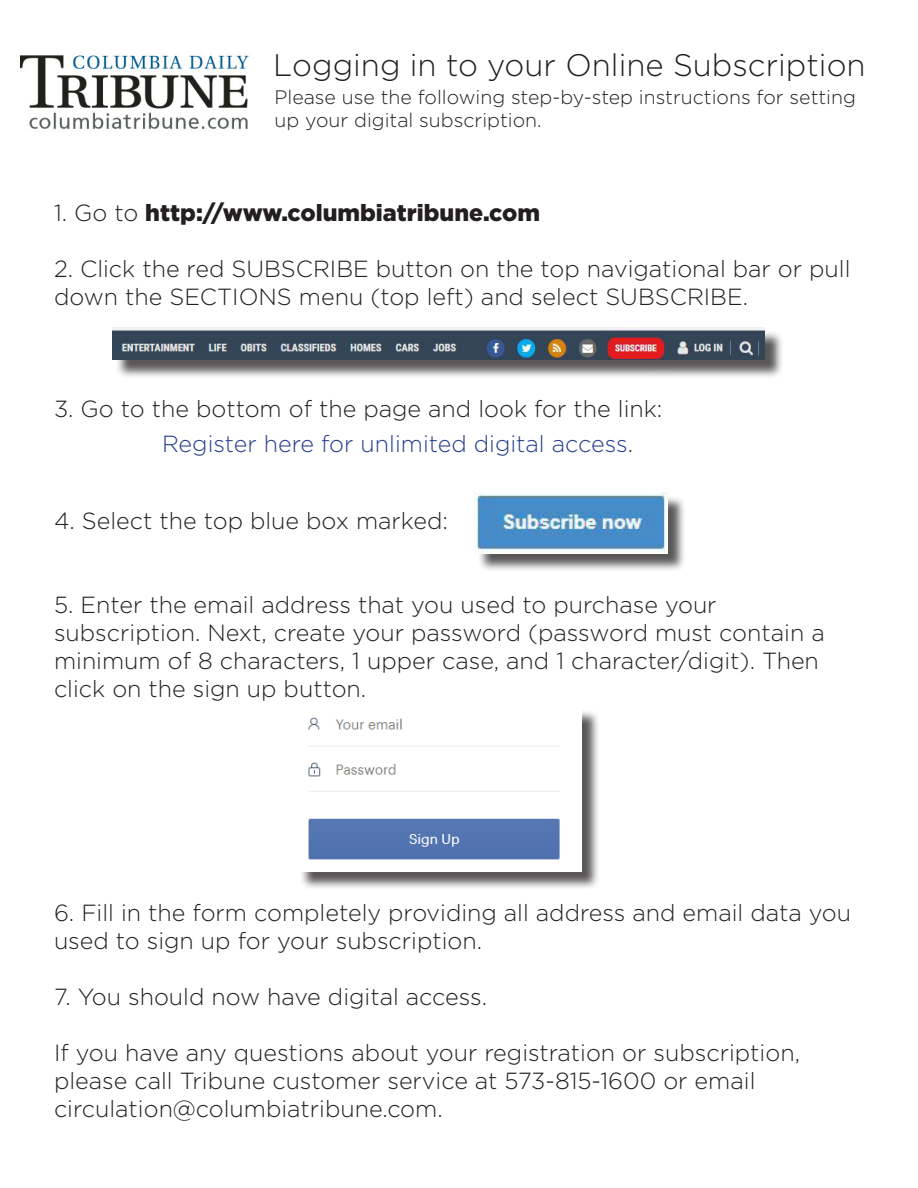
<style>
.page{position:relative;width:918px;height:1188px;background:#fff}
.page>*{position:absolute;margin:0;border:0;box-sizing:border-box;transform-origin:0 0}
.t1{font:300 31.05px "Gotham";color:#231f20}
.t2{font:300 23.4px/28px "Gotham";color:#231f20}
.t3{font:300 23.4px "Gotham";color:#253f8e}
.t4{font:900 23.4px "Gotham";color:#231f20}
.t5{font:300 19.5px/23.4px "Gotham";color:#231f20}
.s1{font-weight:300}
.s2{color:#231f20}
</style>
<div class="page">
<div style="left:477px;top:495px;width:209px;height:77px;background:#231f20;opacity:.75"></div>
<img style="left:475px;top:493px;width:192px;height:60px">
<div style="left:115px;top:330px;width:668px;height:49px;background:#231f20;opacity:.75"></div>
<img style="left:113px;top:328px;width:652px;height:32px">
<div style="left:299px;top:709px;width:302px;height:181px;background:#231f20;opacity:.75"></div>
<img style="left:299px;top:709px;width:283px;height:162px">
<img style="left:20px;top:55px;width:229px;height:74px">
<p class="t1" style="left:273px;top:45px;width:594px">Logging in to your Online Subscription</p>
<p class="t5" style="left:274px;top:85px;width:583px">Please use the following step-by-step instructions for setting up your digital subscription.</p>
<p class="t4" style="left:54px;top:196px;width:488px"><span class="s1">1. Go to</span> http://www.columbiatribune.com</p>
<p class="t2" style="left:54px;top:254px;width:798px">2. Click the red SUBSCRIBE button on the top navigational bar or pull down the SECTIONS menu (top left) and select SUBSCRIBE.</p>
<p class="t2" style="left:54px;top:394px;width:610px">3. Go to the bottom of the page and look for the link:</p>
<p class="t3" style="left:162px;top:429px;width:473px">Register here for unlimited digital access<span class="s2">.</span></p>
<p class="t2" style="left:54px;top:506px;width:396px">4. Select the top blue box marked:</p>
<p class="t2" style="left:54px;top:590px;width:772px">5. Enter the email address that you used to purchase your subscription. Next, create your password (password must contain a minimum of 8 characters, 1 upper case, and 1 character/digit). Then click on the sign up button.</p>
<p class="t2" style="left:54px;top:898px;width:799px">6. Fill in the form completely providing all address and email data you used to sign up for your subscription.</p>
<p class="t2" style="left:54px;top:982px;width:435px">7. You should now have digital access.</p>
<p class="t2" style="left:54px;top:1038px;width:748px">If you have any questions about your registration or subscription, please call Tribune customer service at 573-815-1600 or email circulation@columbiatribune.com.</p>
</div>
